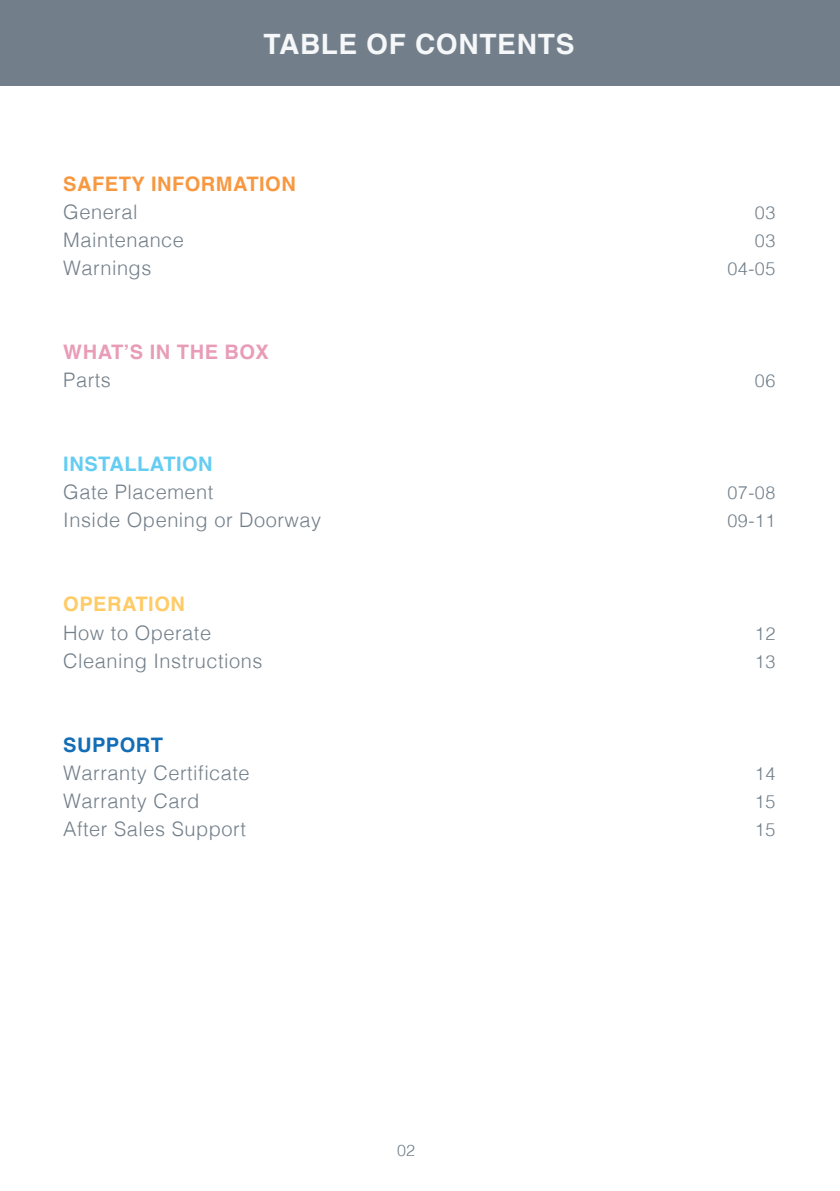
<style>
.page{position:relative;width:840px;height:1191px;background:#fff}
.page>*{position:absolute;margin:0;border:0;box-sizing:border-box;transform-origin:0 0}
.t1{font:700 28px "Helvetica";letter-spacing:.025em;color:#f5f7f9}
.t2{font:300 20px/28px "Helvetica";letter-spacing:.025em;color:#727f8a}
.t3{font:700 20px "Helvetica";letter-spacing:.025em;color:#f79841}
.t4{font:700 20px "Helvetica";letter-spacing:.025em;color:#e99cb7}
.t5{font:700 20px "Helvetica";letter-spacing:.025em;color:#65cdf2}
.t6{font:700 20px "Helvetica";letter-spacing:.025em;color:#fecb66}
.t7{font:700 20px "Helvetica";letter-spacing:.025em;color:#126db7}
.t8{font:300 18px/28px "Helvetica";letter-spacing:.025em;color:#727f8a}
.t9{font:300 16px "Helvetica";color:#727f8a}
</style>
<div class="page">
<div style="left:0;top:0;width:838px;height:85px;background:#727f8a"></div>
<h1 class="t1" style="left:263px;top:27px;width:312px">TABLE OF CONTENTS</h1>
<p class="t3" style="left:63px;top:172px;width:234px">SAFETY INFORMATION</p>
<p class="t2" style="left:63px;top:197px;width:122px">General<br>Maintenance<br>Warnings</p>
<p class="t4" style="left:63px;top:340px;width:207px">WHAT’S IN THE BOX</p>
<p class="t2" style="left:63px;top:365px;width:49px">Parts</p>
<p class="t5" style="left:63px;top:452px;width:151px">INSTALLATION</p>
<p class="t2" style="left:63px;top:477px;width:259px">Gate Placement<br>Inside Opening or Doorway</p>
<p class="t6" style="left:63px;top:592px;width:123px">OPERATION</p>
<p class="t2" style="left:63px;top:617px;width:200px">How to Operate<br>Cleaning Instructions</p>
<p class="t7" style="left:63px;top:732px;width:101px">SUPPORT</p>
<p class="t2" style="left:63px;top:757px;width:188px">Warranty Certificate<br>Warranty Card<br>After Sales Support</p>
<p class="t9" style="left:397px;top:1136px;width:20px">02</p>
<p class="t8" style="left:727px;top:198px;width:49px;text-align:right">03<br>03<br>04-05</p>
<p class="t8" style="left:754px;top:366px;width:22px">06</p>
<p class="t8" style="left:727px;top:478px;width:49px">07-08<br>09-11</p>
<p class="t8" style="left:754px;top:618px;width:22px">12<br>13</p>
<p class="t8" style="left:754px;top:758px;width:22px;text-align:justify">14<br>15<br>15</p>
</div>
